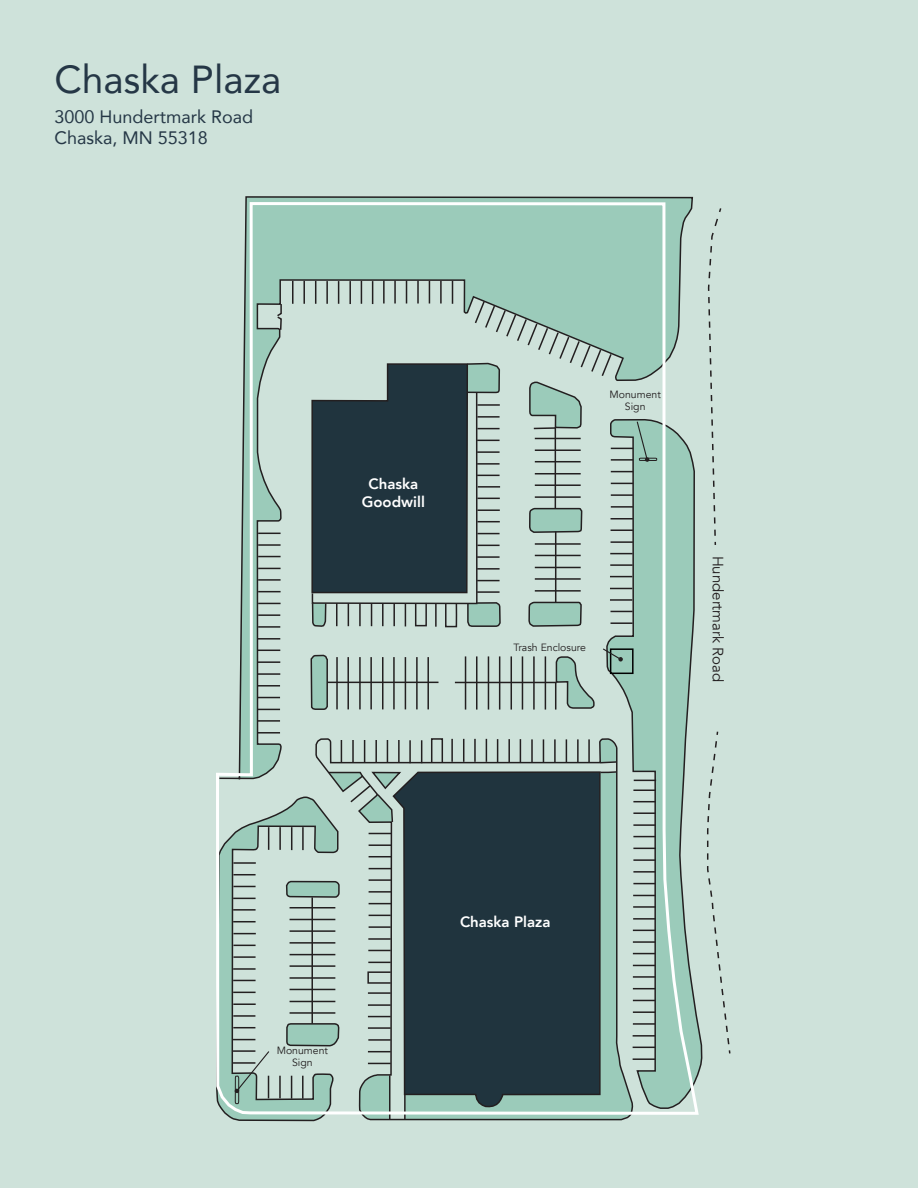
<style>
.page{position:relative;width:918px;height:1188px;background:#fff}
.page>*{position:absolute;margin:0;border:0;box-sizing:border-box;transform-origin:0 0}
.t1{font:39px "Avenir";color:#253746}
.t2{font:18px/21px "Avenir";color:#253746}
.t3{font:800 15px/18px "Avenir";color:#fff;text-align:center}
.t4{font:15px "Avenir";color:#231f20}
.t5{font:10.5px/12.6px "Avenir";color:#231f20;text-align:center}
</style>
<div class="page">
<div style="left:1px;top:0;width:917px;height:1188px;background:#cee2da"></div>
<hr style="left:404px;top:1094px;width:2px;height:25px;background:#231f20">
<svg style="left:707px;top:208px;width:15px;height:337px"></svg>
<svg style="left:707px;top:731px;width:24px;height:323px"></svg>
<svg style="left:216px;top:201px;width:485px;height:915px"></svg>
<svg style="left:311px;top:210px;width:346px;height:426px"></svg>
<svg style="left:217px;top:650px;width:186px;height:470px"></svg>
<div style="left:610px;top:648px;width:24px;height:26px;border:2px solid #000"></div>
<svg style="left:555px;top:647px;width:68px;height:474px"></svg>
<h1 class="t1" style="left:54px;top:48px;width:228px">Chaska Plaza</h1>
<h2 class="t2" style="left:54px;top:106px;width:200px">3000 Hundertmark Road<br>Chaska, MN 55318</h2>
<h3 class="t3" style="left:362px;top:474px;width:65px">Chaska<br>Goodwill</h3>
<p class="t5" style="left:610px;top:388px;width:53px">Monument<br>Sign</p>
<p class="t5" style="left:513px;top:641px;width:74px">Trash Enclosure</p>
<h3 class="t4" style="left:727px;top:556px;width:128px;rotate:90deg">Hundertmark Road</h3>
<p class="t5" style="left:277px;top:1044px;width:53px">Monument<br>Sign</p>
<h3 class="t3" style="left:460px;top:913px;width:92px">Chaska Plaza</h3>
</div>
